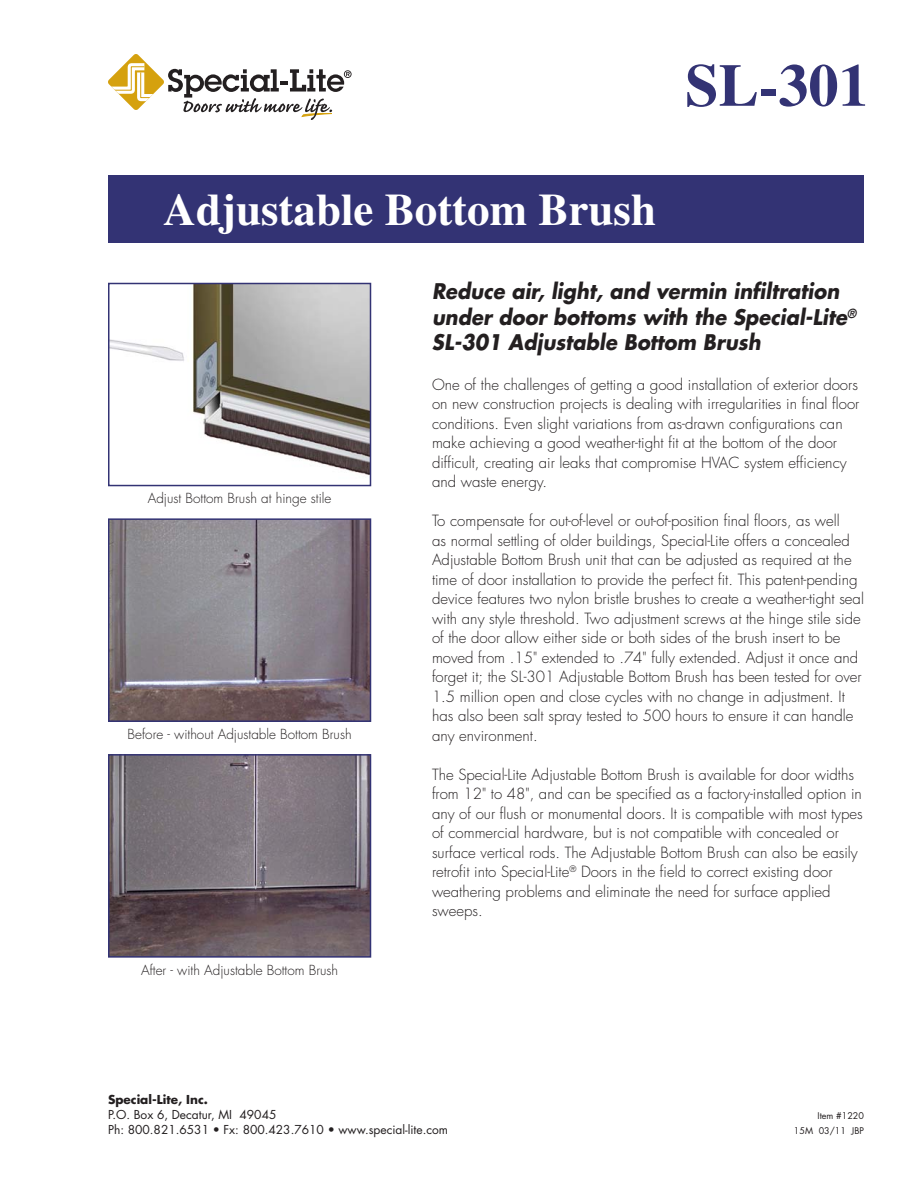
<style>
.page{position:relative;width:918px;height:1188px;background:#fff}
.page>*{position:absolute;margin:0;border:0;box-sizing:border-box;transform-origin:0 0}
.t1{font:700 60px "Times";color:#333374}
.t2{font:700 45px "Times";color:#fff}
.t3{font:italic 700 21px/25.2px "Futura";color:#231f20;scale:.93 1}
.t4{font:300 15px/19.5px "Futura";color:#231f20}
.t5{font:300 13.5px "Futura";color:#231f20}
.t6{font:12px/15px "Futura";color:#231f20}
.t7{font:700 12px "Futura";color:#231f20}
.t8{font:9px/15px "Futura";color:#231f20;text-align:right}
</style>
<div class="page">
<img style="left:111px;top:757px;width:257px;height:198px">
<div style="left:108px;top:754px;width:263px;height:204px;border:2px solid #333374"></div>
<img style="left:111px;top:521px;width:257px;height:198px">
<div style="left:108px;top:518px;width:263px;height:204px;border:2px solid #333374"></div>
<div style="left:108px;top:176px;width:756px;height:67px;background:#333374"></div>
<svg style="left:108px;top:54px;width:244px;height:66px"></svg>
<img style="left:111px;top:286px;width:257px;height:189px">
<div style="left:108px;top:283px;width:263px;height:203px;border:2px solid #333374"></div>
<h1 class="t1" style="left:685px;top:64px;width:185px">SL-301</h1>
<h2 class="t2" style="left:164px;top:194px;width:494px">Adjustable Bottom Brush</h2>
<p class="t5" style="left:148px;top:492px;width:185px">Adjust Bottom Brush at hinge stile</p>
<p class="t5" style="left:128px;top:728px;width:226px">Before - without Adjustable Bottom Brush</p>
<p class="t5" style="left:141px;top:964px;width:199px">After - with Adjustable Bottom Brush</p>
<h3 class="t3" style="left:432px;top:281px;width:458px">Reduce air, light, and vermin infiltration under door bottoms with the Special-Lite<sup>®<br></sup>SL-301 Adjustable Bottom Brush</h3>
<p class="t4" style="left:432px;top:376px;width:429px">One of the challenges of getting a good installation of exterior doors on new construction projects is dealing with irregularities in final floor conditions. Even slight variations from as-drawn configurations can make achieving a good weather-tight fit at the bottom of the door difficult, creating air leaks that compromise HVAC system efficiency and waste energy.</p>
<p class="t4" style="left:432px;top:513px;width:434px">To compensate for out-of-level or out-of-position final floors, as well<br>as normal settling of older buildings, Special-Lite offers a concealed Adjustable Bottom Brush unit that can be adjusted as required at the time of door installation to provide the perfect fit. This patent-pending device features two nylon bristle brushes to create a weather-tight seal with any style threshold. Two adjustment screws at the hinge stile side of the door allow either side or both sides of the brush insert to be moved from .15" extended to .74" fully extended. Adjust it once and forget it; the SL-301 Adjustable Bottom Brush has been tested for over 1.5 million open and close cycles with no change in adjustment. It has also been salt spray tested to 500 hours to ensure it can handle any environment.</p>
<p class="t4" style="left:432px;top:766px;width:432px">The Special-Lite Adjustable Bottom Brush is available for door widths from 12" to 48", and can be specified as a factory-installed option in any of our flush or monumental doors. It is compatible with most types of commercial hardware, but is not compatible with concealed or surface vertical rods. The Adjustable Bottom Brush can also be easily retrofit into Special-Lite<sup>®</sup> Doors in the field to correct existing door weathering problems and eliminate the need for surface applied sweeps.</p>
<p class="t7" style="left:108px;top:1094px;width:101px">Special-Lite, Inc.</p>
<p class="t6" style="left:108px;top:1108px;width:342px">P.O. Box 6, Decatur, MI 49045<br>Ph: 800.821.6531 • Fx: 800.423.7610 • www.special-lite.com</p>
<p class="t8" style="left:794px;top:1109px;width:72px">Item #1220<br>15M 03/11 JBP</p>
</div>
